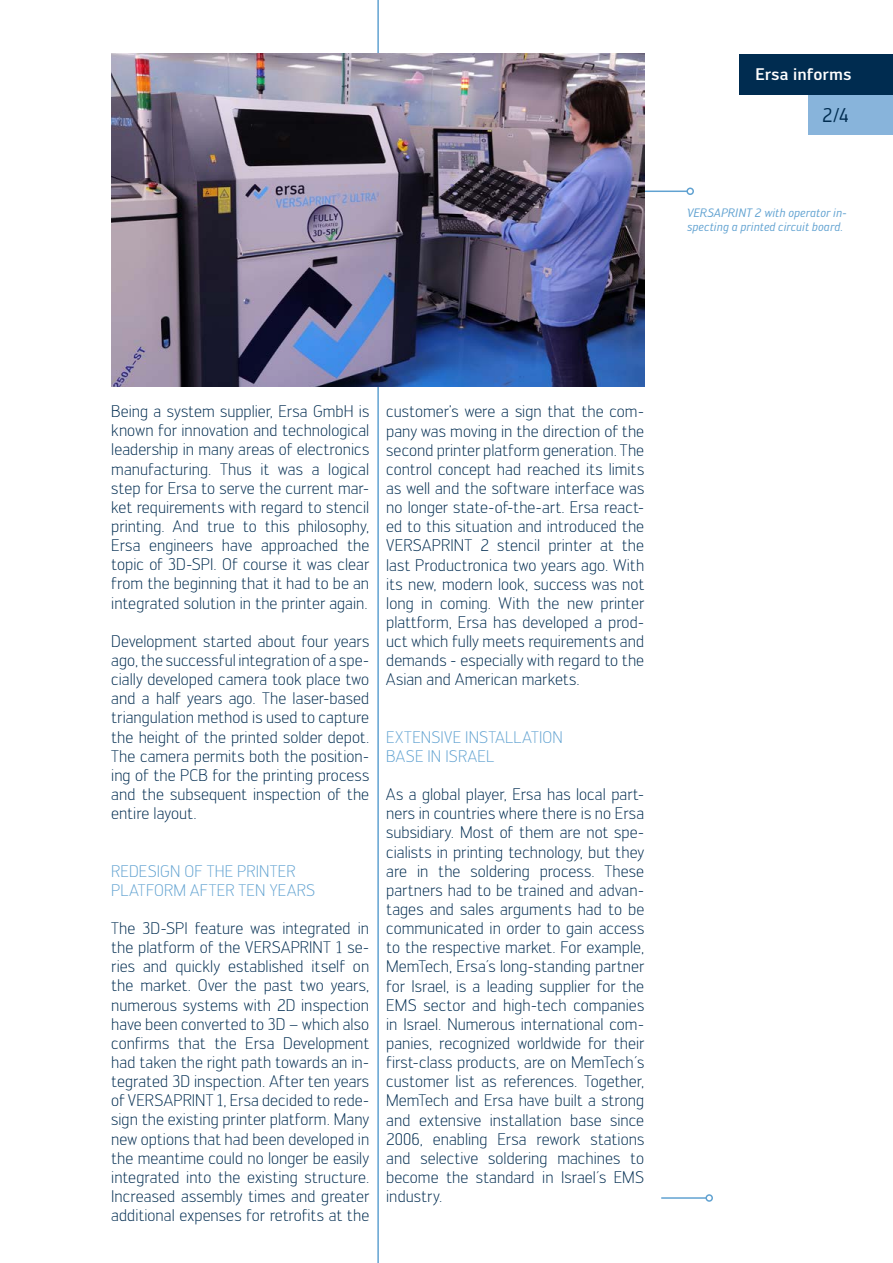
<style>
.page{position:relative;width:893px;height:1263px;background:#fff}
.page>*{position:absolute;margin:0;border:0;box-sizing:border-box;transform-origin:0 0}
.t1{font:19.5px "Engel";color:#002c50}
.t2{font:300 16.5px/19.2px "Engel";color:#002c50;text-align:justify}
.t3{font:300 16.5px/19.2px "Engel";letter-spacing:.015em;color:#61a2d1}
.t4{font:500 16.5px "Engel";color:#fff}
.t5{font:italic 12px/14.4px "Engel";letter-spacing:.01em;color:#61a2d1}
</style>
<div class="page">
<hr style="left:377px;top:0;width:2px;height:1263px;background:#61a2d1">
<div style="left:808px;top:94px;width:85px;height:41px;background:#88b4db"></div>
<div style="left:739px;top:54px;width:154px;height:40px;background:#002c50"></div>
<hr style="left:661px;top:1197px;width:45px;height:2px;background:#61a2d1">
<div style="left:705px;top:1194px;width:8px;height:8px;border:2px solid #61a2d1;border-radius:50%"></div>
<hr style="left:616px;top:191px;width:71px;height:1px;background:#61a2d1">
<div style="left:686px;top:188px;width:8px;height:7px;border:2px solid #61a2d1;border-radius:50%"></div>
<img style="left:111px;top:54px;width:533px;height:332px">
<p class="t4" style="left:755px;top:65px;width:97px">Ersa informs</p>
<p class="t1" style="left:822px;top:104px;width:28px">2/4</p>
<p class="t5" style="left:687px;top:206px;width:162px">VERSAPRINT 2 with operator in&shy;specting a printed circuit board.</p>
<p class="t2" style="left:111px;top:402px;width:259px">Being a system supplier, Ersa GmbH is known for innovation and technological leadership in many areas of electronics manufacturing. Thus it was a logical step for Ersa to serve the current mar&shy;ket requirements with regard to stencil printing. And true to this philosophy, Ersa engineers have approached the topic of 3D-SPI. Of course it was clear from the beginning that it had to be an integrated solution in the printer again.</p>
<p class="t2" style="left:111px;top:631px;width:259px">Development started about four years ago, the successful integration of a spe&shy;cially developed camera took place two and a half years ago. The laser-based triangulation method is used to capture the height of the printed solder depot.<br>The camera permits both the position&shy;ing of the PCB for the printing process and the subsequent inspection of the entire layout.</p>
<p class="t3" style="left:111px;top:861px;width:205px">REDESIGN OF THE PRINTER<br>PLATFORM AFTER TEN YEARS</p>
<p class="t2" style="left:111px;top:918px;width:259px">The 3D-SPI feature was integrated in the platform of the VERSAPRINT 1 se&shy;ries and quickly established itself on the market. Over the past two years, numerous systems with 2D inspection have been converted to 3D – which also confirms that the Ersa Development had taken the right path towards an in&shy;tegrated 3D inspection. After ten years of VERSAPRINT 1, Ersa decided to rede&shy;sign the existing printer platform. Many new options that had been developed in the meantime could no longer be easily integrated into the existing structure.<br>Increased assembly times and greater additional expenses for retrofits at the</p>
<p class="t2" style="left:386px;top:402px;width:259px">customer’s were a sign that the com&shy;pany was moving in the direction of the second printer platform generation. The control concept had reached its limits as well and the software interface was no longer state-of-the-art. Ersa react&shy;ed to this situation and introduced the VERSAPRINT 2 stencil printer at the last Productronica two years ago. With its new, modern look, success was not long in coming. With the new printer plattform, Ersa has developed a prod&shy;uct which fully meets requirements and demands - especially with regard to the Asian and American markets.</p>
<p class="t3" style="left:386px;top:727px;width:178px">EXTENSIVE INSTALLATION<br>BASE IN ISRAEL</p>
<p class="t2" style="left:386px;top:785px;width:259px">As a global player, Ersa has local part&shy;ners in countries where there is no Ersa subsidiary. Most of them are not spe&shy;cialists in printing technology, but they are in the soldering process. These partners had to be trained and advan&shy;tages and sales arguments had to be communicated in order to gain access to the respective market. For example, MemTech, Ersa´s long-standing partner for Israel, is a leading supplier for the EMS sector and high-tech companies in Israel. Numerous international com&shy;panies, recognized worldwide for their first-class products, are on MemTech´s customer list as references. Together, MemTech and Ersa have built a strong and extensive installation base since 2006, enabling Ersa rework stations and selective soldering machines to become the standard in Israel´s EMS industry.</p>
</div>
